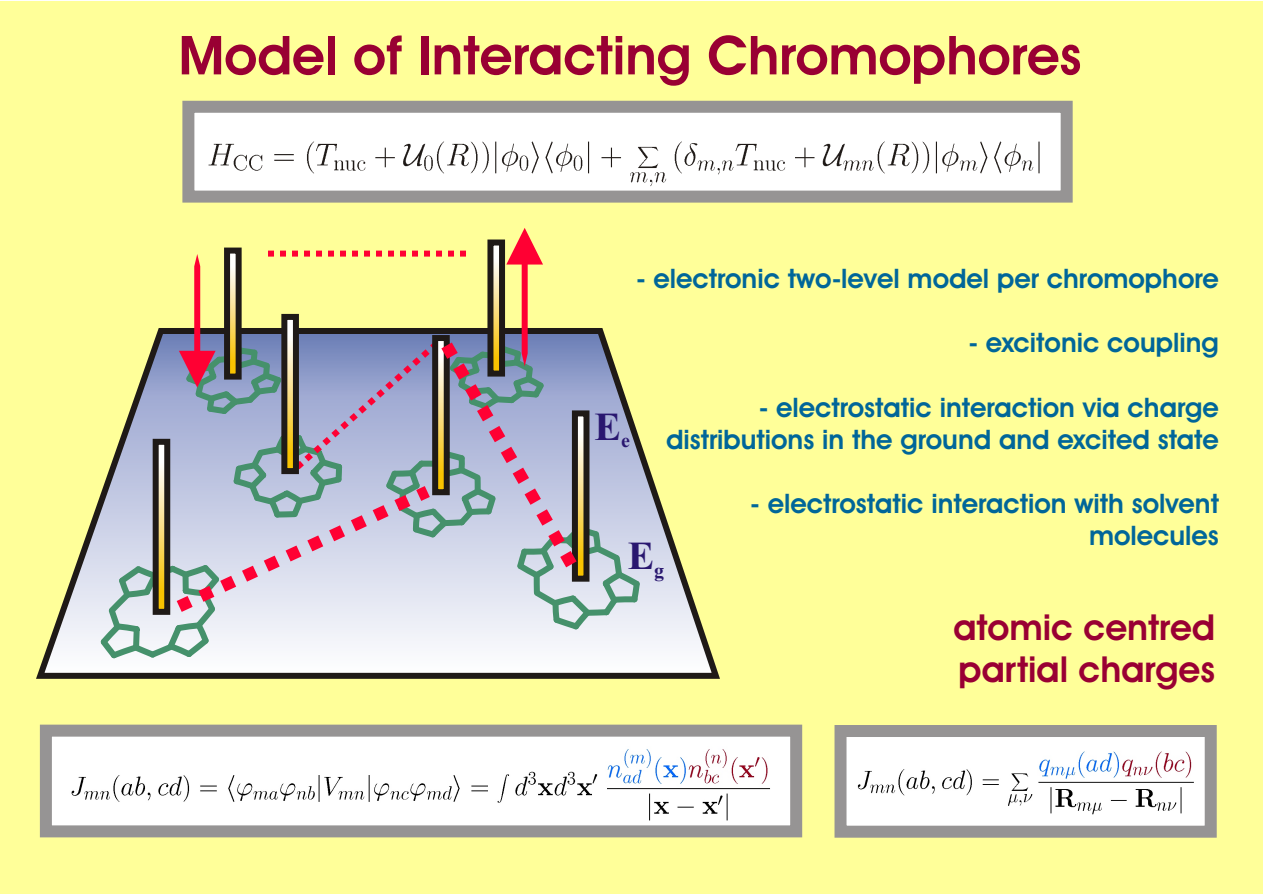
<style>
.page{position:relative;width:1263px;height:894px;background:#fff}
.page>*{position:absolute;margin:0;border:0;box-sizing:border-box;transform-origin:0 0}
.t1{font:700 54px "Avant Garde Bk BT";color:#903}
.t2{font:700 39.75px "Times New Roman";color:#291770}
.t3{font:700 36px/42.9px "Avant Garde Bk BT";color:#903}
.t4{font:700 27px/32.2px "Avant Garde Bk BT";color:#069;text-align:right}
</style>
<div class="page">
<div style="left:0;top:1px;width:1263px;height:893px;background:#ff9"></div>
<svg style="left:36px;top:455px;width:684px;height:224px"></svg>
<svg style="left:95px;top:228px;width:550px;height:436px"></svg>
<img style="left:195px;top:114px;width:865px;height:76px">
<div style="left:182px;top:101px;width:891px;height:102px;border:12px solid #969494"></div>
<img style="left:848px;top:738px;width:356px;height:87px">
<div style="left:835px;top:725px;width:382px;height:113px;border:12px solid #969494"></div>
<img style="left:53px;top:738px;width:736px;height:86px">
<div style="left:40px;top:725px;width:762px;height:112px;border:12px solid #969494"></div>
<h1 class="t1" style="left:179px;top:33px;width:904px">Model of Interacting Chromophores</h1>
<p class="t4" style="left:636px;top:265px;width:584px">- electronic two-level model per chromophore</p>
<p class="t4" style="left:969px;top:329px;width:252px">- excitonic coupling</p>
<p class="t4" style="left:666px;top:393px;width:554px">- electrostatic interaction via charge distributions in the ground and excited state</p>
<p class="t4" style="left:751px;top:490px;width:470px">- electrostatic interaction with solvent molecules</p>
<h2 class="t2" style="left:595px;top:413px;width:37px">E<sub>e</sub></h2>
<h2 class="t2" style="left:628px;top:542px;width:38px">E<sub>g</sub></h2>
<h3 class="t3" style="left:953px;top:609px;width:263px">atomic centred partial charges</h3>
</div>
